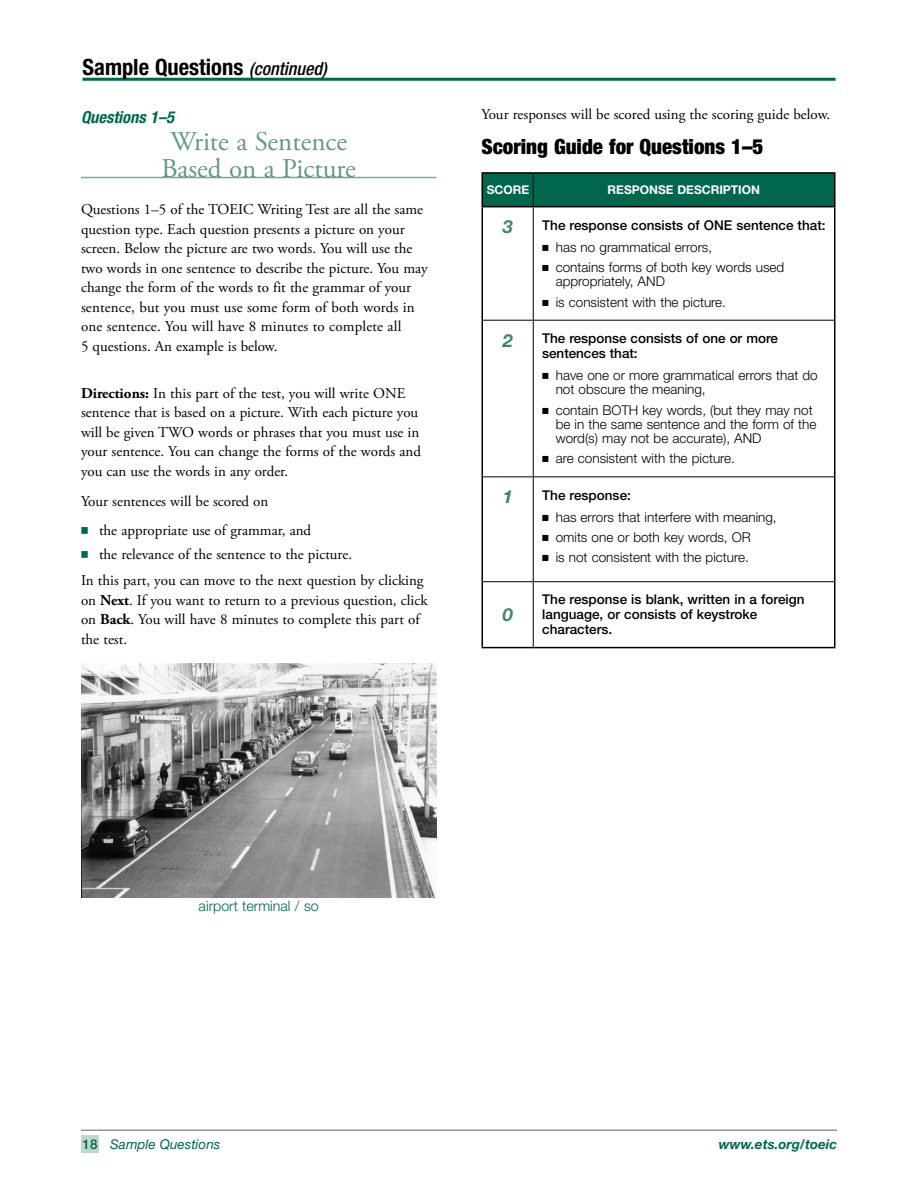
<style>
.page{position:relative;width:918px;height:1188px;background:#fff}
.page>*{position:absolute;margin:0;border:0;box-sizing:border-box;transform-origin:0 0}
.Question_Title{font:27px/27px "Adobe Garamond Pro";color:#649785;text-align:center}
.t1{font:700 condensed 22.5px "Helvetica Neue LT Std";color:#000}
.body{font:900 condensed 21px "Helvetica Neue LT Std";color:#000}
.chart_numbers_small{font:italic 700 18px "Helvetica Neue LT Std";color:#44846e}
.example_Question_sub{font:italic 700 condensed 16.5px "Helvetica Neue LT Std";color:#00674e}
.body-2{font:15px/19.5px "Adobe Garamond Pro";color:#000}
.Body-Directions{font:15px/19.5px "Adobe Garamond Pro";color:#000}
.bullet_01{font:15px "Adobe Garamond Pro";color:#000}
.block_indent{font:300 14.25px "Helvetica Neue LT Std";color:#00674e}
.chart_bullet{font:300 13.5px/14.2px "Helvetica Neue LT Std";color:#000}
.chart_text_-_medium{font:500 13.5px/15px "Helvetica Neue LT Std";color:#000}
.t2{font:italic 13.5px "Helvetica Neue LT Std";color:#00674e}
.t3{font:italic 700 13.5px "Helvetica Neue LT Std";color:#00674e}
.chart_subhead_small{font:700 12px "Helvetica Neue LT Std";color:#fff}
._00b__Subhead{font:700 12px "Helvetica Neue LT Std";color:#fff}
.s1{font-weight:500;font-style:italic;font-size:18px}
.s2{font-weight:700}
.s3{font-family:"Universal Std Newswith Comm Pi";font-size:13.5px;color:#00674e}
.s4{font-family:"Universal Std Newswith Comm Pi";font-weight:400;font-size:12px}
.s5{font-weight:500;font-style:normal}
</style>
<div class="page">
<div style="left:81px;top:1135px;width:18px;height:18px;background:#c1d6ce"></div>
<hr style="left:81px;top:1130px;width:756px;height:1px;background:#939598">
<hr style="left:82px;top:78px;width:754px;height:3px;background:#00674e">
<div style="left:483px;top:174px;width:351px;height:32px;background:#00674e"></div>
<hr style="left:533px;top:207px;width:1px;height:113px;background:#000">
<hr style="left:483px;top:320px;width:50px;height:1px;background:#000">
<hr style="left:533px;top:320px;width:301px;height:1px;background:#000">
<hr style="left:533px;top:321px;width:1px;height:155px;background:#000">
<hr style="left:483px;top:476px;width:50px;height:1px;background:#000">
<hr style="left:533px;top:476px;width:301px;height:1px;background:#000">
<hr style="left:533px;top:477px;width:1px;height:104px;background:#000">
<hr style="left:483px;top:581px;width:50px;height:1px;background:#000">
<hr style="left:533px;top:581px;width:301px;height:1px;background:#000">
<hr style="left:533px;top:582px;width:1px;height:65px;background:#000">
<hr style="left:482px;top:172px;width:51px;height:2px;background:#000">
<hr style="left:482px;top:174px;width:1px;height:32px;background:#000">
<hr style="left:533px;top:172px;width:303px;height:2px;background:#000">
<hr style="left:834px;top:174px;width:2px;height:32px;background:#000">
<hr style="left:482px;top:207px;width:1px;height:113px;background:#000">
<hr style="left:834px;top:207px;width:2px;height:113px;background:#000">
<hr style="left:482px;top:320px;width:1px;height:157px;background:#000">
<hr style="left:834px;top:320px;width:2px;height:157px;background:#000">
<hr style="left:482px;top:477px;width:1px;height:105px;background:#000">
<hr style="left:834px;top:477px;width:2px;height:105px;background:#000">
<hr style="left:482px;top:582px;width:1px;height:65px;background:#000">
<hr style="left:834px;top:582px;width:2px;height:65px;background:#000">
<hr style="left:482px;top:647px;width:51px;height:1px;background:#000">
<hr style="left:533px;top:647px;width:303px;height:1px;background:#000">
<hr style="left:533px;top:174px;width:1px;height:32px;background:#000">
<hr style="left:482px;top:206px;width:51px;height:1px;background:#000">
<hr style="left:533px;top:206px;width:303px;height:1px;background:#000">
<hr style="left:81px;top:177px;width:355px;height:1px;background:#7aa696">
<img style="left:81px;top:663px;width:355px;height:235px">
<h2 class="t1" style="left:82px;top:54px;width:246px">Sample Questions <span class="s1">(continued)</span></h2>
<h4 class="example_Question_sub" style="left:81px;top:107px;width:95px">Questions 1–5</h4>
<h3 class="Question_Title" style="left:162px;top:129px;width:196px">Write a Sentence<br>Based on a Picture</h3>
<p class="body-2" style="left:81px;top:200px;width:348px">Questions 1–5 of the TOEIC Writing Test are all the same question type. Each question presents a picture on your screen. Below the picture are two words. You will use the two words in one sentence to describe the picture. You may change the form of the words to fit the grammar of your sentence, but you must use some form of both words in one sentence. You will have 8 minutes to complete all<br>5 questions. An example is below.</p>
<p class="Body-Directions" style="left:81px;top:384px;width:342px"><span class="s2">Directions:</span> In this part of the test, you will write ONE sentence that is based on a picture. With each picture you will be given TWO words or phrases that you must use in your sentence. You can change the forms of the words and you can use the words in any order.</p>
<p class="Body-Directions" style="left:81px;top:493px;width:189px">Your sentences will be scored on</p>
<p class="bullet_01" style="left:81px;top:521px;width:232px"><span class="s3">◾</span> the appropriate use of grammar, and</p>
<p class="bullet_01" style="left:81px;top:545px;width:273px"><span class="s3">◾</span> the relevance of the sentence to the picture.</p>
<p class="body-2" style="left:81px;top:571px;width:348px">In this part, you can move to the next question by clicking on <span class="s2">Next</span>. If you want to return to a previous question, click on <span class="s2">Back</span>. You will have 8 minutes to complete this part of the test.</p>
<p class="body-2" style="left:482px;top:105px;width:350px">Your responses will be scored using the scoring guide below.</p>
<p class="body" style="left:482px;top:134px;width:284px">Scoring Guide for Questions 1–5</p>
<p class="_00b__Subhead" style="left:487px;top:182px;width:44px">SCORE</p>
<p class="chart_subhead_small" style="left:608px;top:182px;width:154px">RESPONSE DESCRIPTION</p>
<p class="chart_numbers_small" style="left:503px;top:216px;width:12px">3</p>
<p class="chart_text_-_medium" style="left:542px;top:218px;width:285px">The response consists of ONE sentence that:</p>
<p class="chart_bullet" style="left:542px;top:240px;width:171px"><span class="s4">◾</span> has no grammatical errors,</p>
<p class="chart_bullet" style="left:556px;top:260px;width:230px;text-indent:-14px"><span class="s4">◾</span> contains forms of both key words used appropriately, AND</p>
<p class="chart_bullet" style="left:542px;top:294px;width:185px"><span class="s4">◾</span> is consistent with the picture.</p>
<p class="chart_numbers_small" style="left:503px;top:329px;width:12px">2</p>
<p class="chart_text_-_medium" style="left:542px;top:331px;width:237px">The response consists of one or more sentences that:</p>
<p class="chart_bullet" style="left:556px;top:368px;width:264px;text-indent:-14px"><span class="s4">◾</span> have one or more grammatical errors that do not obscure the meaning,</p>
<p class="chart_bullet" style="left:556px;top:402px;width:262px;text-indent:-14px"><span class="s4">◾</span> contain BOTH key words, (but they may not be in the same sentence and the form of the word(s) may not be accurate), AND</p>
<p class="chart_bullet" style="left:542px;top:451px;width:194px"><span class="s4">◾</span> are consistent with the picture.</p>
<p class="chart_numbers_small" style="left:503px;top:486px;width:12px">1</p>
<p class="chart_text_-_medium" style="left:542px;top:488px;width:90px">The response:</p>
<p class="chart_bullet" style="left:542px;top:510px;width:236px"><span class="s4">◾</span> has errors that interfere with meaning,</p>
<p class="chart_bullet" style="left:542px;top:530px;width:210px"><span class="s4">◾</span> omits one or both key words, OR</p>
<p class="chart_bullet" style="left:542px;top:550px;width:208px"><span class="s4">◾</span> is not consistent with the picture.</p>
<p class="chart_numbers_small" style="left:503px;top:603px;width:12px">0</p>
<p class="chart_text_-_medium" style="left:542px;top:592px;width:264px">The response is blank, written in a foreign language, or consists of keystroke characters.</p>
<p class="block_indent" style="left:199px;top:898px;width:122px">airport terminal / so</p>
<p class="t2" style="left:82px;top:1136px;width:139px"><span class="s5">18</span> Sample Questions</p>
<p class="t3" style="left:719px;top:1136px;width:120px">www.ets.org/toeic</p>
</div>
